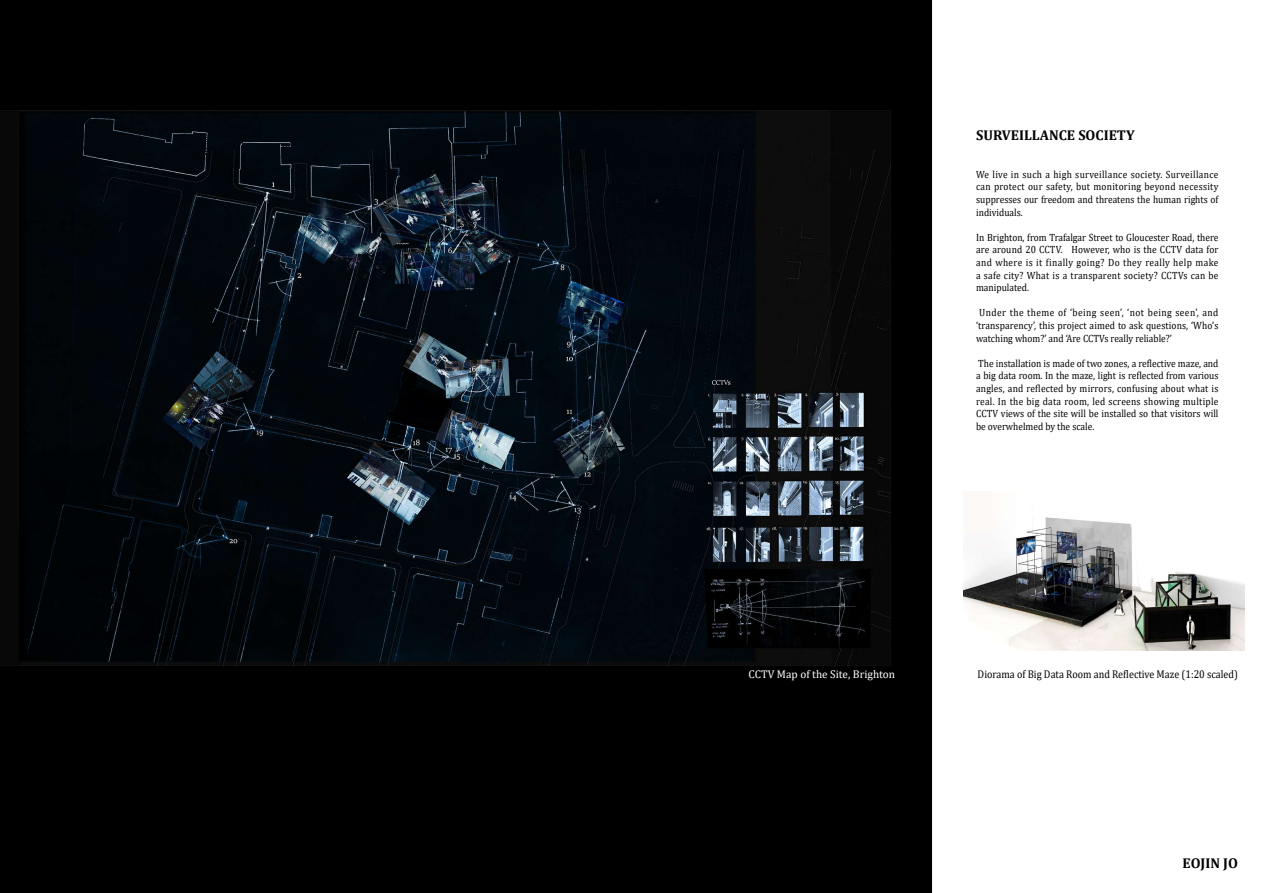
<style>
.page{position:relative;width:1263px;height:893px;background:#fff}
.page>*{position:absolute;margin:0;border:0;box-sizing:border-box;transform-origin:0 0}
.t1{font:700 14.25px "Cambria";color:#000}
.t2{font:11.25px "Cambria";color:#000;scale:.9 1}
.t3{font:11.25px "Cambria";color:#fff}
.t4{font:10.5px/12.6px "Cambria";color:#000;text-align:justify;scale:.9 1}
</style>
<div class="page">
<div style="left:0;top:0;width:931px;height:893px;background:#000"></div>
<img style="left:0;top:111px;width:890px;height:555px">
<img style="left:963px;top:492px;width:281px;height:158px">
<h1 class="t1" style="left:976px;top:125px;width:160px">SURVEILLANCE SOCIETY</h1>
<p class="t4" style="left:976px;top:168px;width:271px">We live in such a high surveillance society. Surveillance can protect our safety, but monitoring beyond necessity suppresses our freedom and threatens the human rights of individuals.</p>
<p class="t4" style="left:976px;top:231px;width:271px">In Brighton, from Trafalgar Street to Gloucester Road, there are around 20 CCTV. However, who is the CCTV data for and where is it finally going? Do they really help make a safe city? What is a transparent society? CCTVs can be manipulated.</p>
<p class="t4" style="left:976px;top:306px;width:271px;text-indent:3px">Under the theme of ‘being seen’, ‘not being seen’, and ‘transparency’, this project aimed to ask questions, ‘Who’s watching whom?’ and ‘Are CCTVs really reliable?’</p>
<p class="t4" style="left:976px;top:357px;width:271px">The installation is made of two zones, a reflective maze, and a big data room. In the maze, light is reflected from various angles, and reflected by mirrors, confusing about what is real. In the big data room, led screens showing multiple CCTV views of the site will be installed so that visitors will be overwhelmed by the scale.</p>
<p class="t3" style="left:748px;top:667px;width:148px">CCTV Map of the Site, Brighton</p>
<p class="t2" style="left:978px;top:667px;width:291px">Diorama of Big Data Room and Reflective Maze (1:20 scaled)</p>
<h1 class="t1" style="left:1182px;top:853px;width:57px">EOJIN JO</h1>
</div>
